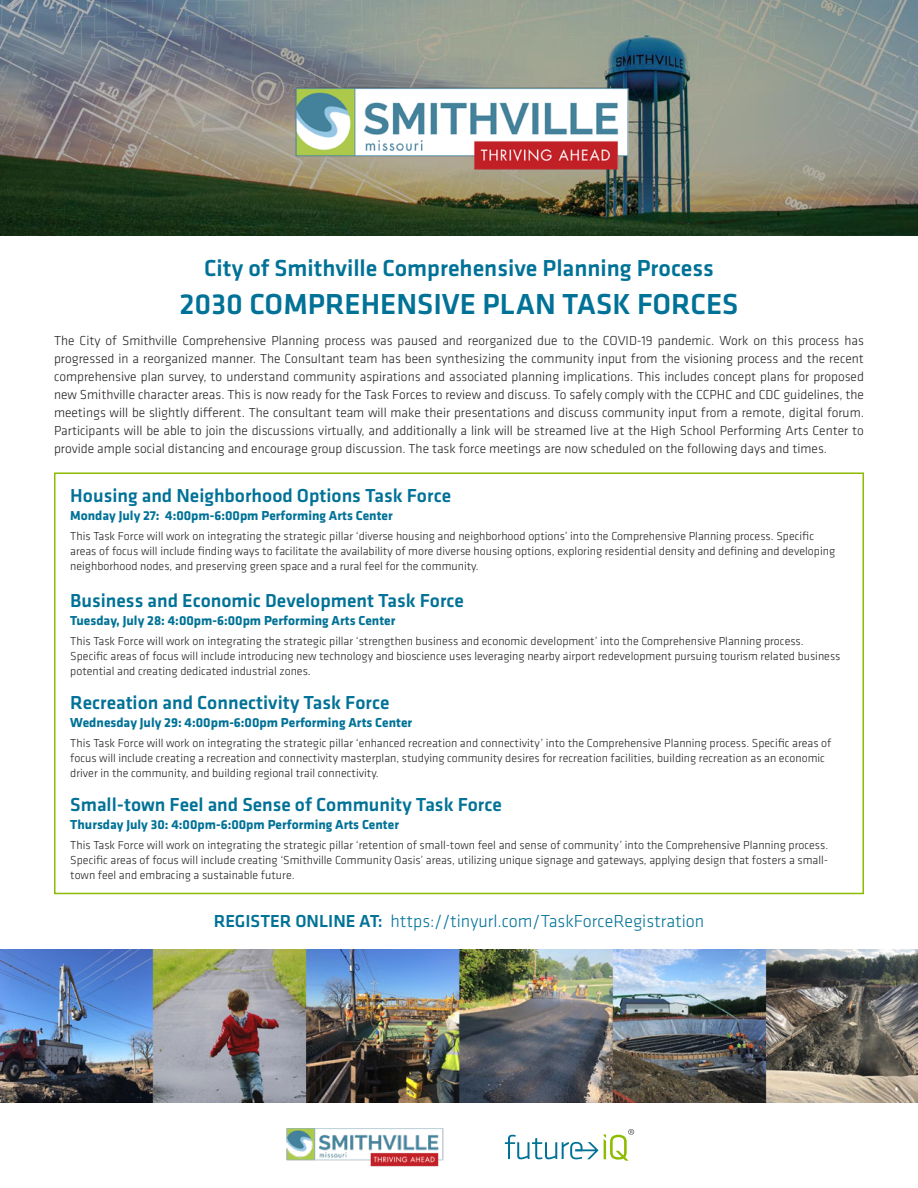
<style>
.page{position:relative;width:918px;height:1188px;background:#fff}
.page>*{position:absolute;margin:0;border:0;box-sizing:border-box;transform-origin:0 0}
.t1{font:500 30px "Klavika";color:#007297}
.SubHeading{font:500 24px "Klavika";color:#007297}
.Heading_3{font:500 19.5px "Klavika";color:#007297}
.Heading_3-2{font:300 18px "Klavika";color:#007297}
.Body_Copy{font:300 13.5px/18px "Klavika";color:#231f20;text-align:justify}
.Date_Time_Location{font:700 13.5px "Klavika";color:#007297}
.Body_Copy-2{font:300 12px/15px "Klavika";color:#231f20}
.Heading_3-3{font:300 12px/15px "Klavika";color:#231f20}
.s1{font-weight:500}
</style>
<div class="page">
<svg style="left:505px;top:1129px;width:129px;height:32px"></svg>
<img style="left:286px;top:1128px;width:158px;height:39px">
<div style="left:54px;top:472px;width:810px;height:422px;border:2px solid #8dbb00"></div>
<img style="left:0;top:0;width:918px;height:235px">
<img style="left:289px;top:78px;width:344px;height:92px">
<img style="left:0;top:950px;width:918px;height:152px">
<p class="SubHeading" style="left:204px;top:252px;width:511px">City of Smithville Comprehensive Planning Process</p>
<p class="t1" style="left:180px;top:283px;width:560px">2030 COMPREHENSIVE PLAN TASK FORCES</p>
<p class="Body_Copy" style="left:54px;top:332px;width:812px">The City of Smithville Comprehensive Planning process was paused and reorganized due to the COVID-19 pandemic. Work on this process has progressed in a reorganized manner. The Consultant team has been synthesizing the community input from the visioning process and the recent comprehensive plan survey, to understand community aspirations and associated planning implications. This includes concept plans for proposed new Smithville character areas. This is now ready for the Task Forces to review and discuss. To safely comply with the CCPHC and CDC guidelines, the meetings will be slightly different. The consultant team will make their presentations and discuss community input from a remote, digital forum.<br>Participants will be able to join the discussions virtually, and additionally a link will be streamed live at the High School Performing Arts Center to provide ample social distancing and encourage group discussion. The task force meetings are now scheduled on the following days and times.</p>
<p class="Heading_3" style="left:70px;top:482px;width:382px">Housing and Neighborhood Options Task Force</p>
<p class="Date_Time_Location" style="left:70px;top:508px;width:324px">Monday July 27: 4:00pm-6:00pm Performing Arts Center</p>
<p class="Heading_3-3" style="left:70px;top:528px;width:766px">This Task Force will work on integrating the strategic pillar ‘diverse housing and neighborhood options’ into the Comprehensive Planning process. Specific areas of focus will include finding ways to facilitate the availability of more diverse housing options, exploring residential density and defining and developing neighborhood nodes, and preserving green space and a rural feel for the community.</p>
<p class="Heading_3" style="left:70px;top:587px;width:395px">Business and Economic Development Task Force</p>
<p class="Date_Time_Location" style="left:70px;top:613px;width:327px">Tuesday, July 28: 4:00pm-6:00pm Performing Arts Center</p>
<p class="Body_Copy-2" style="left:70px;top:633px;width:772px">This Task Force will work on integrating the strategic pillar ‘strengthen business and economic development’ into the Comprehensive Planning process.<br>Specific areas of focus will include introducing new technology and bioscience uses leveraging nearby airport redevelopment pursuing tourism related business potential and creating dedicated industrial zones.</p>
<p class="Heading_3" style="left:70px;top:689px;width:321px">Recreation and Connectivity Task Force</p>
<p class="Date_Time_Location" style="left:70px;top:715px;width:344px">Wednesday July 29: 4:00pm-6:00pm Performing Arts Center</p>
<p class="Body_Copy-2" style="left:70px;top:735px;width:763px">This Task Force will work on integrating the strategic pillar ‘enhanced recreation and connectivity’ into the Comprehensive Planning process. Specific areas of focus will include creating a recreation and connectivity masterplan, studying community desires for recreation facilities, building recreation as an economic driver in the community, and building regional trail connectivity.</p>
<p class="Heading_3" style="left:70px;top:792px;width:433px">Small-town Feel and Sense of Community Task Force</p>
<p class="Date_Time_Location" style="left:70px;top:817px;width:330px">Thursday July 30: 4:00pm-6:00pm Performing Arts Center</p>
<p class="Body_Copy-2" style="left:70px;top:837px;width:760px;text-align:justify">This Task Force will work on integrating the strategic pillar ‘retention of small-town feel and sense of community’ into the Comprehensive Planning process.<br>Specific areas of focus will include creating ‘Smithville Community Oasis’ areas, utilizing unique signage and gateways, applying design that fosters a small&shy;town feel and embracing a sustainable future.</p>
<p class="Heading_3-2" style="left:214px;top:910px;width:492px"><span class="s1">REGISTER ONLINE AT:</span> https://tinyurl.com/TaskForceRegistration</p>
</div>
